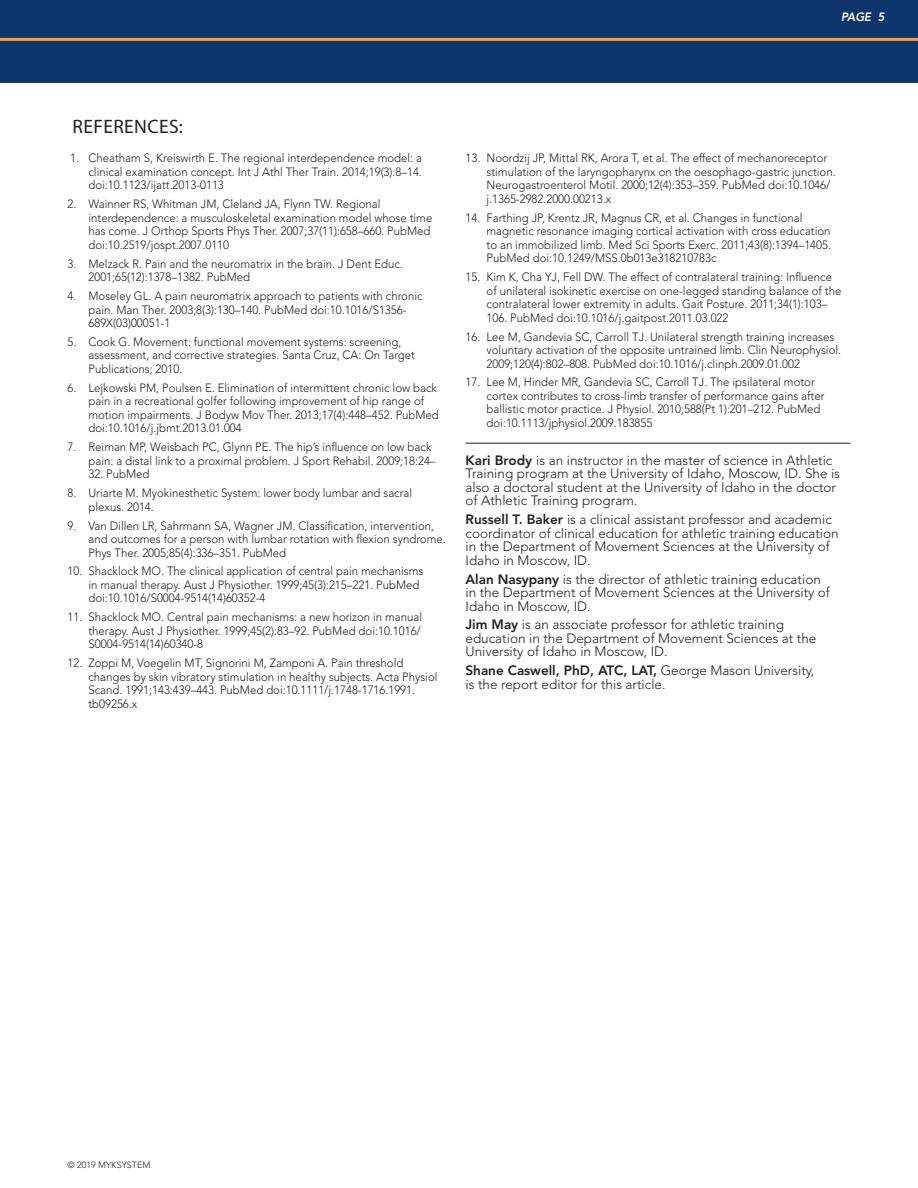
<style>
.page{position:relative;width:918px;height:1188px;background:#fff}
.page>*{position:absolute;margin:0;border:0;box-sizing:border-box;transform-origin:0 0}
.t1{font:19.5px "Myriad Pro";letter-spacing:.02em;color:#231f20}
.t2{font:300 13.5px/13.5px "Avenir";color:#231f20}
.t3{font:300 12px/13.5px "Avenir";color:#231f20;scale:.95 1}
.t4{font:italic 800 12px "Avenir";color:#fff;scale:.95 1}
.t5{font:300 9px "Avenir";color:#231f20}
.s1{font-weight:800}
</style>
<div class="page">
<div style="left:0;top:0;width:918px;height:82px;background:#0e346c"></div>
<hr style="left:0;top:38px;width:918px;height:3px;background:#f89c3d">
<hr style="left:465px;top:443px;width:385px;height:1px;background:#231f20">
<p class="t4" style="left:841px;top:10px;width:47px">PAGE 5</p>
<h1 class="t1" style="left:73px;top:115px;width:112px">REFERENCES:</h1>
<p class="t3" style="left:89px;top:152px;width:353px;text-align:justify;text-indent:-18px">1. Cheatham S, Kreiswirth E. The regional interdependence model: a clinical examination concept. Int J Athl Ther Train. 2014;19(3):8–14. doi:10.1123/ijatt.2013-0113</p>
<p class="t3" style="left:89px;top:197px;width:363px;text-indent:-21px">2. Wainner RS, Whitman JM, Cleland JA, Flynn TW. Regional interdependence: a musculoskeletal examination model whose time has come. J Orthop Sports Phys Ther. 2007;37(11):658–660. PubMed doi:10.2519/jospt.2007.0110</p>
<p class="t3" style="left:89px;top:257px;width:333px;text-indent:-21px">3. Melzack R. Pain and the neuromatrix in the brain. J Dent Educ.<br>2001;65(12):1378–1382. PubMed</p>
<p class="t3" style="left:89px;top:289px;width:353px;text-indent:-21px">4. Moseley GL. A pain neuromatrix approach to patients with chronic pain. Man Ther. 2003;8(3):130–140. PubMed doi:10.1016/S1356-<br>689X(03)00051-1</p>
<p class="t3" style="left:89px;top:335px;width:345px;text-indent:-21px">5. Cook G. Movement: functional movement systems: screening, assessment, and corrective strategies. Santa Cruz, CA: On Target<br>Publications; 2010.</p>
<p class="t3" style="left:89px;top:381px;width:370px;text-indent:-21px">6. Lejkowski PM, Poulsen E. Elimination of intermittent chronic low back pain in a recreational golfer following improvement of hip range of motion impairments. J Bodyw Mov Ther. 2013;17(4):448–452. PubMed doi:10.1016/j.jbmt.2013.01.004</p>
<p class="t3" style="left:89px;top:440px;width:367px;text-indent:-21px">7. Reiman MP, Weisbach PC, Glynn PE. The hip’s influence on low back pain: a distal link to a proximal problem. J Sport Rehabil. 2009;18:24–</p>
<p class="t3" style="left:89px;top:467px;width:66px">32. PubMed</p>
<p class="t3" style="left:89px;top:486px;width:342px;text-indent:-21px">8. Uriarte M. Myokinesthetic System: lower body lumbar and sacral plexus. 2014.</p>
<p class="t3" style="left:89px;top:519px;width:378px;text-indent:-21px">9. Van Dillen LR, Sahrmann SA, Wagner JM. Classification, intervention, and outcomes for a person with lumbar rotation with flexion syndrome.<br>Phys Ther. 2005;85(4):336–351. PubMed</p>
<p class="t3" style="left:89px;top:565px;width:354px;text-indent:-21px">10. Shacklock MO. The clinical application of central pain mechanisms in manual therapy. Aust J Physiother. 1999;45(3):215–221. PubMed doi:10.1016/S0004-9514(14)60352-4</p>
<p class="t3" style="left:89px;top:611px;width:353px;text-align:justify;text-indent:-21px">11. Shacklock MO. Central pain mechanisms: a new horizon in manual therapy. Aust J Physiother. 1999;45(2):83–92. PubMed doi:10.1016/ S0004-9514(14)60340-8</p>
<p class="t3" style="left:89px;top:656px;width:369px;text-indent:-21px">12. Zoppi M, Voegelin MT, Signorini M, Zamponi A. Pain threshold changes by skin vibratory stimulation in healthy subjects. Acta Physiol Scand. 1991;143:439–443. PubMed doi:10.1111/j.1748-1716.1991. tb09256.x</p>
<p class="t3" style="left:487px;top:152px;width:369px;text-indent:-21px">13. Noordzij JP, Mittal RK, Arora T, et al. The effect of mechanoreceptor stimulation of the laryngopharynx on the oesophago-gastric junction.<br>Neurogastroenterol Motil. 2000;12(4):353–359. PubMed doi:10.1046/ j.1365-2982.2000.00213.x</p>
<p class="t3" style="left:487px;top:211px;width:364px;text-indent:-21px">14. Farthing JP, Krentz JR, Magnus CR, et al. Changes in functional magnetic resonance imaging cortical activation with cross education to an immobilized limb. Med Sci Sports Exerc. 2011;43(8):1394–1405.<br>PubMed doi:10.1249/MSS.0b013e318210783c</p>
<p class="t3" style="left:487px;top:270px;width:375px;text-indent:-21px">15. Kim K, Cha YJ, Fell DW. The effect of contralateral training: Influence of unilateral isokinetic exercise on one-legged standing balance of the contralateral lower extremity in adults. Gait Posture. 2011;34(1):103– 106. PubMed doi:10.1016/j.gaitpost.2011.03.022</p>
<p class="t3" style="left:487px;top:330px;width:375px;text-indent:-21px">16. Lee M, Gandevia SC, Carroll TJ. Unilateral strength training increases voluntary activation of the opposite untrained limb. Clin Neurophysiol.<br>2009;120(4):802–808. PubMed doi:10.1016/j.clinph.2009.01.002</p>
<p class="t3" style="left:487px;top:376px;width:357px;text-indent:-21px">17. Lee M, Hinder MR, Gandevia SC, Carroll TJ. The ipsilateral motor cortex contributes to cross-limb transfer of performance gains after ballistic motor practice. J Physiol. 2010;588(Pt 1):201–212. PubMed doi:10.1113/jphysiol.2009.183855</p>
<p class="t2" style="left:466px;top:453px;width:376px"><span class="s1">Kari Brody</span> is an instructor in the master of science in Athletic Training program at the University of Idaho, Moscow, ID. She is also a doctoral student at the University of Idaho in the doctor of Athletic Training program.</p>
<p class="t2" style="left:466px;top:513px;width:375px"><span class="s1">Russell T. Baker</span> is a clinical assistant professor and academic coordinator of clinical education for athletic training education in the Department of Movement Sciences at the University of Idaho in Moscow, ID.</p>
<p class="t2" style="left:466px;top:572px;width:366px"><span class="s1">Alan Nasypany</span> is the director of athletic training education in the Department of Movement Sciences at the University of<br>Idaho in Moscow, ID.</p>
<p class="t2" style="left:466px;top:618px;width:352px"><span class="s1">Jim May</span> is an associate professor for athletic training education in the Department of Movement Sciences at the<br>University of Idaho in Moscow, ID.</p>
<p class="t2" style="left:466px;top:664px;width:350px"><span class="s1">Shane Caswell, PhD, ATC, LAT,</span> George Mason University, is the report editor for this article.</p>
<p class="t5" style="left:68px;top:1159px;width:84px">© 2019 MYKSYSTEM</p>
</div>
